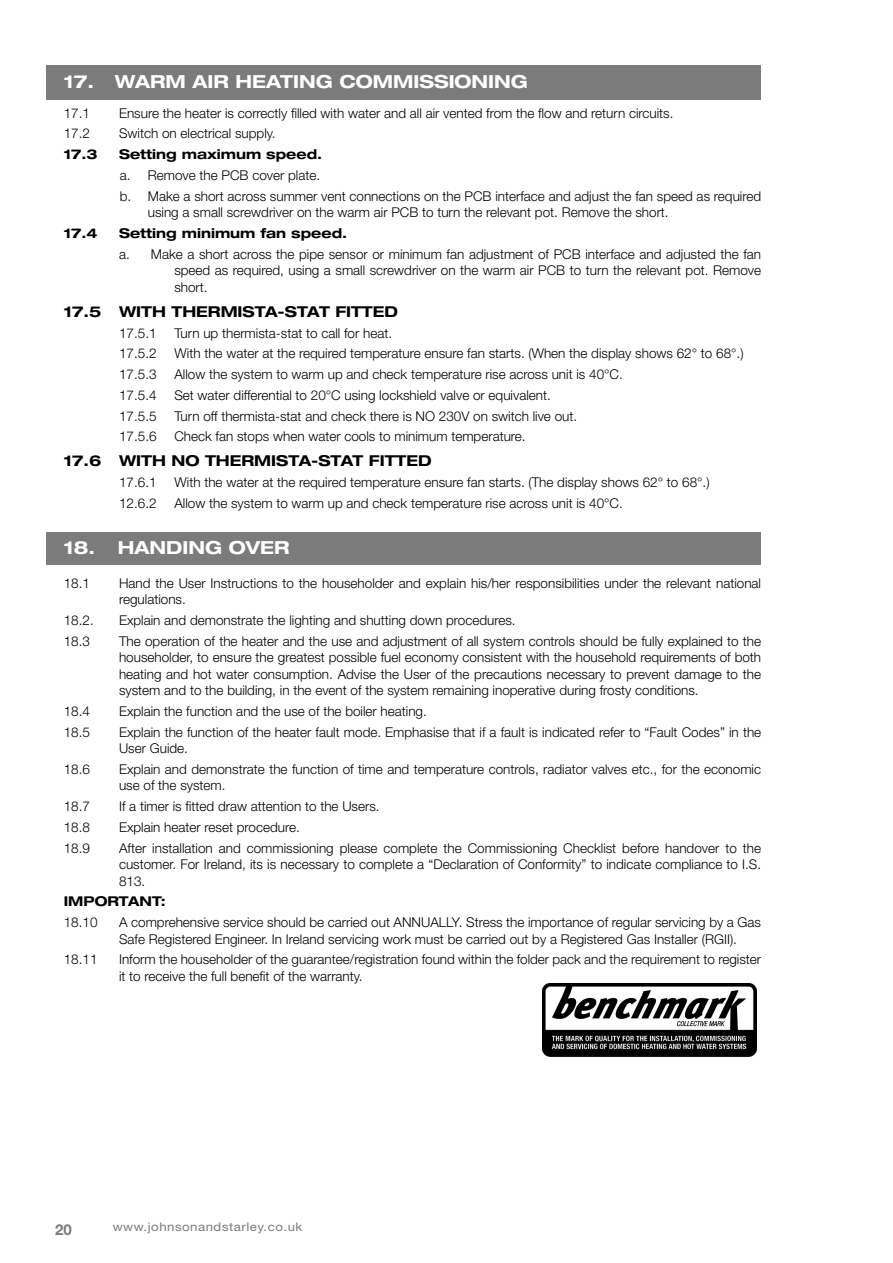
<style>
.page{position:relative;width:893px;height:1263px;background:#fff}
.page>*{position:absolute;margin:0;border:0;box-sizing:border-box;transform-origin:0 0}
.t1{font:700 expanded 18px "Helvetica Neue LT Std";color:#fff}
.t2{font:700 expanded 15px "Helvetica Neue LT Std";color:#000}
.t3{font:700 15px "Helvetica Neue LT Std";color:#7c7b7b}
.t4{font:300 13.5px/16.5px "Helvetica Neue LT Std";color:#000}
.t5{font:700 expanded 13.5px "Helvetica Neue LT Std";color:#000}
.t6{font:12px "Helvetica Neue LT Std";letter-spacing:.04em;color:#7c7b7b;scale:1.1 1}
</style>
<div class="page">
<div style="left:47px;top:66px;width:714px;height:34px;background:#7c7b7b"></div>
<div style="left:47px;top:532px;width:714px;height:33px;background:#7c7b7b"></div>
<img style="left:543px;top:983px;width:213px;height:74px">
<p class="t1" style="left:64px;top:71px;width:466px">17. WARM AIR HEATING COMMISSIONING</p>
<p class="t4" style="left:64px;top:104px;width:28px">17.1</p>
<p class="t4" style="left:119px;top:104px;width:556px">Ensure the heater is correctly filled with water and all air vented from the flow and return circuits.</p>
<p class="t4" style="left:64px;top:125px;width:28px">17.2</p>
<p class="t4" style="left:119px;top:125px;width:158px">Switch on electrical supply.</p>
<p class="t5" style="left:64px;top:146px;width:35px">17.3</p>
<p class="t5" style="left:119px;top:146px;width:205px">Setting maximum speed.</p>
<p class="t4" style="left:120px;top:167px;width:202px">a. Remove the PCB cover plate.</p>
<p class="t4" style="left:148px;top:187px;width:615px;text-indent:-28px">b. Make a short across summer vent connections on the PCB interface and adjust the fan speed as required using a small screwdriver on the warm air PCB to turn the relevant pot. Remove the short.</p>
<p class="t5" style="left:64px;top:225px;width:35px">17.4</p>
<p class="t5" style="left:119px;top:225px;width:230px">Setting minimum fan speed.</p>
<p class="t4" style="left:174px;top:245px;width:588px;text-align:justify;text-indent:-55px">a. Make a short across the pipe sensor or minimum fan adjustment of PCB interface and adjusted the fan speed as required, using a small screwdriver on the warm air PCB to turn the relevant pot. Remove short.</p>
<p class="t2" style="left:64px;top:302px;width:336px">17.5 WITH THERMISTA-STAT FITTED</p>
<p class="t4" style="left:119px;top:324px;width:39px">17.5.1</p>
<p class="t4" style="left:174px;top:324px;width:219px">Turn up thermista-stat to call for heat.</p>
<p class="t4" style="left:119px;top:345px;width:39px">17.5.2</p>
<p class="t4" style="left:174px;top:345px;width:571px">With the water at the required temperature ensure fan starts. (When the display shows 62° to 68°.)</p>
<p class="t4" style="left:119px;top:366px;width:39px">17.5.3</p>
<p class="t4" style="left:174px;top:366px;width:450px">Allow the system to warm up and check temperature rise across unit is 40°C.</p>
<p class="t4" style="left:119px;top:386px;width:39px">17.5.4</p>
<p class="t4" style="left:174px;top:386px;width:378px">Set water differential to 20°C using lockshield valve or equivalent.</p>
<p class="t4" style="left:119px;top:407px;width:39px">17.5.5</p>
<p class="t4" style="left:174px;top:407px;width:404px">Turn off thermista-stat and check there is NO 230V on switch live out.</p>
<p class="t4" style="left:119px;top:428px;width:39px">17.5.6</p>
<p class="t4" style="left:174px;top:428px;width:353px">Check fan stops when water cools to minimum temperature.</p>
<p class="t2" style="left:64px;top:451px;width:369px">17.6 WITH NO THERMISTA-STAT FITTED</p>
<p class="t4" style="left:119px;top:474px;width:39px">17.6.1</p>
<p class="t4" style="left:174px;top:474px;width:537px">With the water at the required temperature ensure fan starts. (The display shows 62° to 68°.)</p>
<p class="t4" style="left:119px;top:494px;width:39px">12.6.2</p>
<p class="t4" style="left:174px;top:494px;width:450px">Allow the system to warm up and check temperature rise across unit is 40°C.</p>
<p class="t1" style="left:64px;top:536px;width:227px">18. HANDING OVER</p>
<p class="t4" style="left:64px;top:574px;width:28px">18.1</p>
<p class="t4" style="left:119px;top:574px;width:644px">Hand the User Instructions to the householder and explain his/her responsibilities under the relevant national regulations.</p>
<p class="t4" style="left:64px;top:611px;width:32px">18.2.</p>
<p class="t4" style="left:119px;top:611px;width:398px">Explain and demonstrate the lighting and shutting down procedures.</p>
<p class="t4" style="left:64px;top:632px;width:28px">18.3</p>
<p class="t4" style="left:119px;top:632px;width:644px;text-align:justify">The operation of the heater and the use and adjustment of all system controls should be fully explained to the householder, to ensure the greatest possible fuel economy consistent with the household requirements of both heating and hot water consumption. Advise the User of the precautions necessary to prevent damage to the system and to the building, in the event of the system remaining inoperative during frosty conditions.</p>
<p class="t4" style="left:64px;top:702px;width:28px">18.4</p>
<p class="t4" style="left:119px;top:702px;width:309px">Explain the function and the use of the boiler heating.</p>
<p class="t4" style="left:64px;top:723px;width:28px">18.5</p>
<p class="t4" style="left:119px;top:723px;width:644px">Explain the function of the heater fault mode. Emphasise that if a fault is indicated refer to “Fault Codes” in the<br>User Guide.</p>
<p class="t4" style="left:64px;top:760px;width:28px">18.6</p>
<p class="t4" style="left:119px;top:760px;width:644px">Explain and demonstrate the function of time and temperature controls, radiator valves etc., for the economic use of the system.</p>
<p class="t4" style="left:64px;top:798px;width:28px">18.7</p>
<p class="t4" style="left:119px;top:798px;width:262px">If a timer is fitted draw attention to the Users.</p>
<p class="t4" style="left:64px;top:818px;width:28px">18.8</p>
<p class="t4" style="left:119px;top:818px;width:182px">Explain heater reset procedure.</p>
<p class="t4" style="left:64px;top:839px;width:28px">18.9</p>
<p class="t4" style="left:119px;top:839px;width:644px;text-align:justify">After installation and commissioning please complete the Commissioning Checklist before handover to the customer. For Ireland, its is necessary to complete a “Declaration of Conformity” to indicate compliance to I.S.<br>813.</p>
<p class="t5" style="left:64px;top:893px;width:103px">IMPORTANT:</p>
<p class="t4" style="left:64px;top:914px;width:35px">18.10</p>
<p class="t4" style="left:119px;top:914px;width:643px">A comprehensive service should be carried out ANNUALLY. Stress the importance of regular servicing by a Gas<br>Safe Registered Engineer. In Ireland servicing work must be carried out by a Registered Gas Installer (RGII).</p>
<p class="t4" style="left:64px;top:951px;width:35px">18.11</p>
<p class="t4" style="left:119px;top:951px;width:643px">Inform the householder of the guarantee/registration found within the folder pack and the requirement to register it to receive the full benefit of the warranty.</p>
<p class="t3" style="left:55px;top:1220px;width:18px">20</p>
<p class="t6" style="left:113px;top:1220px;width:174px">www.johnsonandstarley.co.uk</p>
</div>
